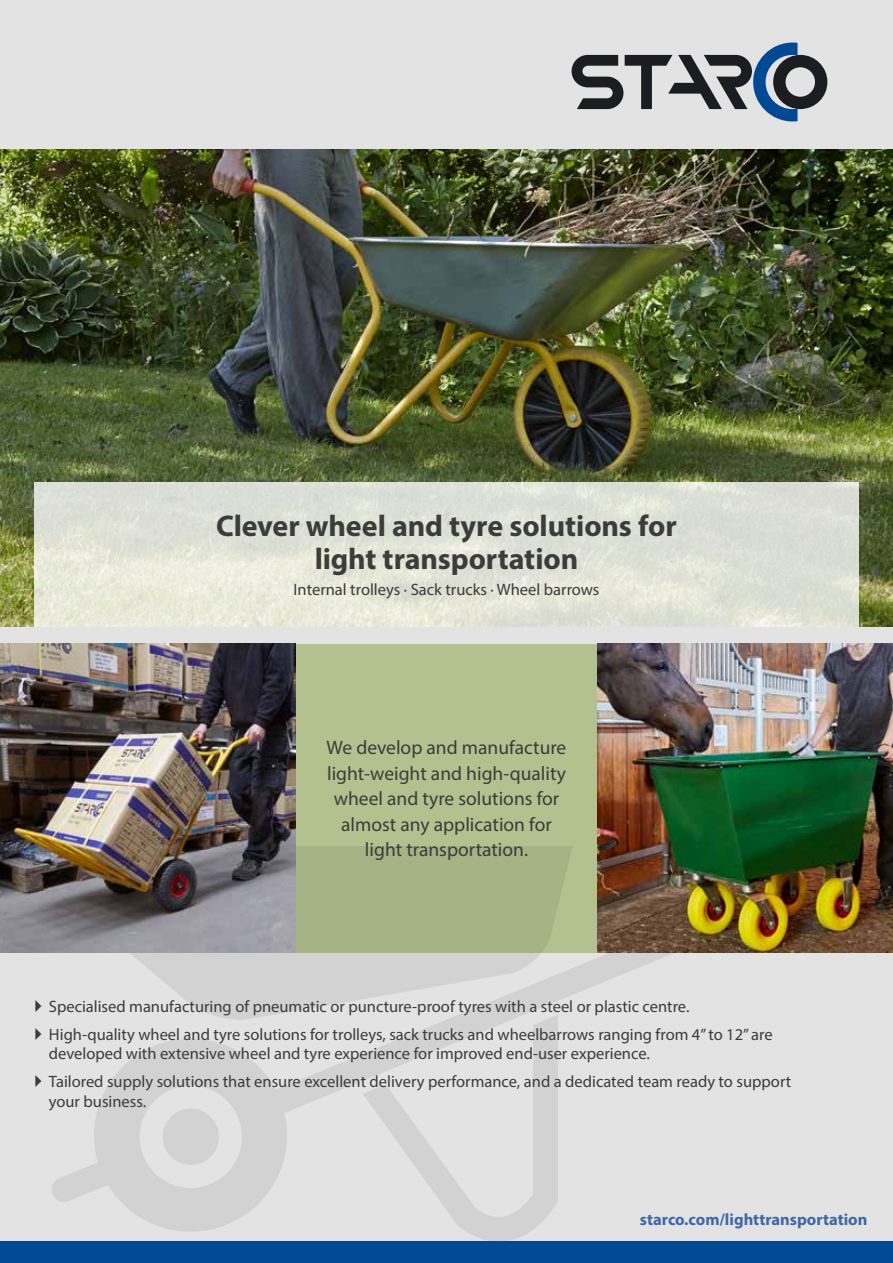
<style>
.page{position:relative;width:893px;height:1263px;background:#e3e3e3}
.page>*{position:absolute;margin:0;border:0;box-sizing:border-box;transform-origin:0 0}
.t1{font:700 30px/33px "Myriad Pro";letter-spacing:-.005em;color:#3c3c3b;text-align:center}
.t2{font:19.5px/25.5px "Myriad Pro";color:#3c3c3b;text-align:center}
.t3{font:16.5px/28px "Myriad Pro";color:#3c3c3b}
.t4{font:700 16.5px "Myriad Pro";color:#3f68a5}
</style>
<div class="page">
<div style="left:0;top:1242px;width:893px;height:21px;background:#004994"></div>
<svg style="left:572px;top:43px;width:255px;height:78px"></svg>
<img style="left:0;top:150px;width:893px;height:477px">
<svg style="left:34px;top:482px;width:825px;height:145px;fill:#dfe2d7"></svg>
<div style="left:296px;top:644px;width:301px;height:308px;background:#b2c18d"></div>
<div style="left:0;top:846px;width:572px;height:107px;background:#a6b384"></div>
<svg style="left:363px;top:1232px;width:195px;height:10px"></svg>
<svg style="left:50px;top:879px;width:749px;height:353px"></svg>
<div style="left:163px;top:1108px;width:56px;height:57px;background:#d2d2d2;border-radius:50%"></div>
<img style="left:597px;top:644px;width:296px;height:308px">
<img style="left:0;top:644px;width:296px;height:308px">
<h1 class="t1" style="left:216px;top:508px;width:462px">Clever wheel and tyre solutions for light transportation</h1>
<p class="t3" style="left:293px;top:576px;width:307px">Internal trolleys · Sack trucks · Wheel barrows</p>
<p class="t2" style="left:327px;top:735px;width:241px">We develop and manufacture light-weight and high-quality wheel and tyre solutions for almost any application for light transportation.</p>
<p class="t3" style="left:49px;top:992px;width:725px">Specialised manufacturing of pneumatic or puncture-proof tyres with a steel or plastic centre.<br>High-quality wheel and tyre solutions for trolleys, sack trucks and wheelbarrows ranging from 4” to 12” are</p>
<p class="t3" style="left:49px;top:1039px;width:744px">developed with extensive wheel and tyre experience for improved end-user experience.<br>Tailored supply solutions that ensure excellent delivery performance, and a dedicated team ready to support</p>
<p class="t3" style="left:49px;top:1087px;width:99px">your business.</p>
<p class="t4" style="left:640px;top:1209px;width:229px">starco.com/lighttransportation</p>
</div>
